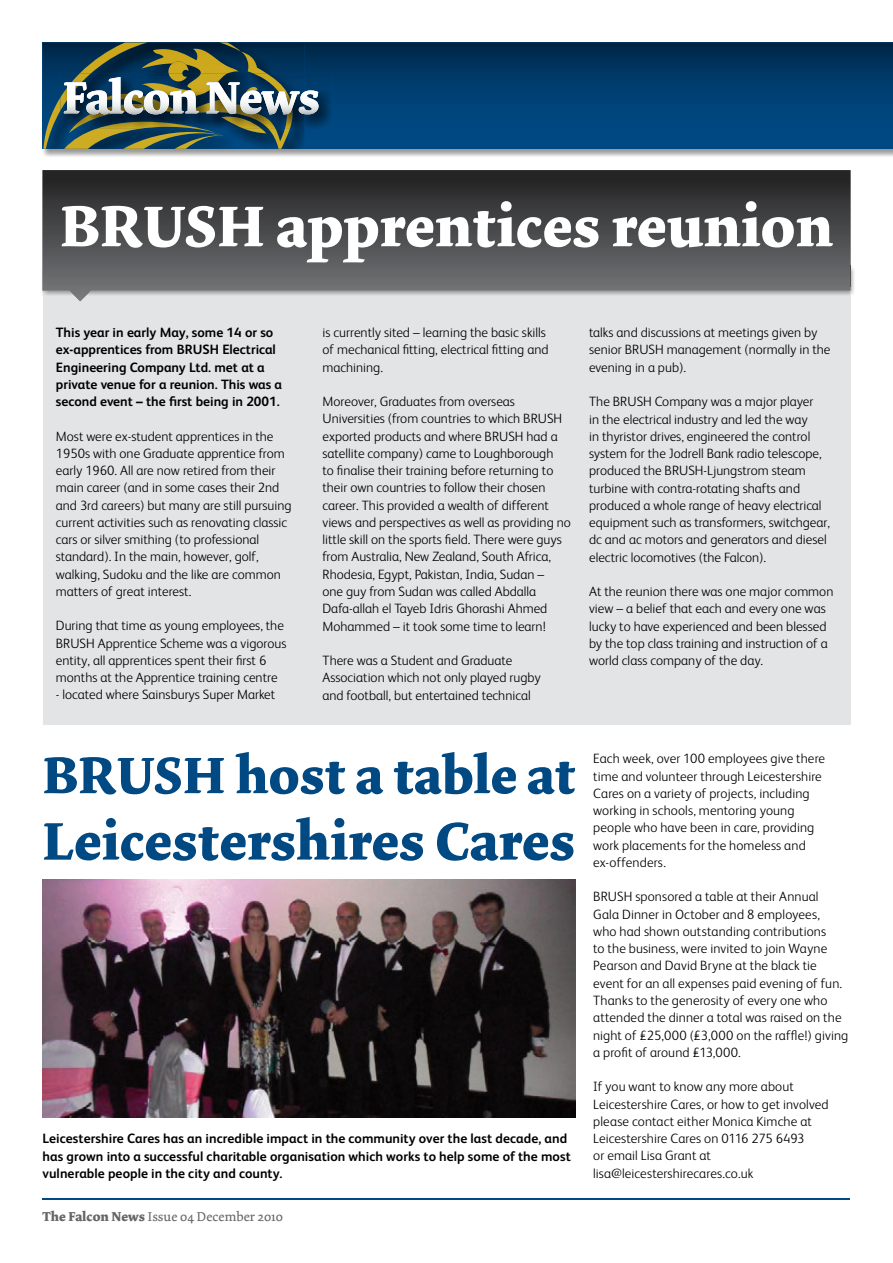
<style>
.page{position:relative;width:893px;height:1263px;background:#fff}
.page>*{position:absolute;margin:0;border:0;box-sizing:border-box;transform-origin:0 0}
.t1{font:700 60px "Dolly";letter-spacing:.005em;color:#fff}
.t2{font:700 55.35px "Dolly";letter-spacing:.005em;color:#004983}
.t3{font:700 53.55px "Dolly";letter-spacing:.005em;color:#004983}
.t4{font:300 13.5px/17.2px "FS Albert";color:#000}
.t5{font:700 13.5px/17.2px "FS Albert";color:#000}
.t6{font:13.5px "Dolly";letter-spacing:.005em;color:#646567}
.s1{font-weight:700}
</style>
<div class="page">
<hr style="left:43px;top:1198px;width:807px;height:2px;background:#004983">
<img style="left:42px;top:135px;width:851px;height:22px">
<svg style="left:318px;top:43px;width:575px;height:106px;background:#003d6e"></svg>
<img style="left:318px;top:74px;width:14px;height:55px">
<svg style="left:44px;top:43px;width:274px;height:106px;background:#496160"></svg>
<div style="left:43px;top:170px;width:807px;height:555px;background:#e3e4e5"></div>
<svg style="left:850px;top:265px;width:1px;height:26px"></svg>
<svg style="left:43px;top:170px;width:807px;height:131px;background:#535455"></svg>
<img style="left:43px;top:879px;width:532px;height:238px">
<h1 class="t1" style="left:60px;top:189px;width:774px">BRUSH apprentices reunion</h1>
<p class="t5" style="left:56px;top:324px;width:228px">This year in early May, some 14 or so ex-apprentices from BRUSH Electrical Engineering Company Ltd. met at a private venue for a reunion. This was a second event – the first being in 2001.</p>
<p class="t4" style="left:56px;top:427px;width:237px">Most were ex-student apprentices in the 1950s with one Graduate apprentice from early 1960. All are now retired from their main career (and in some cases their 2nd and 3rd careers) but many are still pursuing current activities such as renovating classic cars or silver smithing (to professional standard). In the main, however, golf, walking, Sudoku and the like are common matters of great interest.</p>
<p class="t4" style="left:56px;top:617px;width:232px">During that time as young employees, the BRUSH Apprentice Scheme was a vigorous entity, all apprentices spent their first 6 months at the Apprentice training centre</p>
<p class="t4" style="left:56px;top:686px;width:221px">- located where Sainsburys Super Market</p>
<p class="t4" style="left:322px;top:324px;width:227px">is currently sited – learning the basic skills of mechanical fitting, electrical fitting and machining.</p>
<p class="t4" style="left:322px;top:393px;width:250px">Moreover, Graduates from overseas Universities (from countries to which BRUSH exported products and where BRUSH had a satellite company) came to Loughborough<br>to finalise their training before returning to their own countries to follow their chosen career. This provided a wealth of different views and perspectives as well as providing no little skill on the sports field. There were guys from Australia, New Zealand, South Africa, Rhodesia, Egypt, Pakistan, India, Sudan –<br>one guy from Sudan was called Abdalla Dafa-allah el Tayeb Idris Ghorashi Ahmed Mohammed – it took some time to learn!</p>
<p class="t4" style="left:322px;top:652px;width:220px">There was a Student and Graduate<br>Association which not only played rugby and football, but entertained technical</p>
<p class="t4" style="left:589px;top:324px;width:243px">talks and discussions at meetings given by senior BRUSH management (normally in the evening in a pub).</p>
<p class="t4" style="left:589px;top:393px;width:242px">The BRUSH Company was a major player<br>in the electrical industry and led the way<br>in thyristor drives, engineered the control system for the Jodrell Bank radio telescope, produced the BRUSH-Ljungstrom steam turbine with contra-rotating shafts and produced a whole range of heavy electrical equipment such as transformers, switchgear, dc and ac motors and generators and diesel electric locomotives (the Falcon).</p>
<p class="t4" style="left:589px;top:583px;width:246px">At the reunion there was one major common view – a belief that each and every one was lucky to have experienced and been blessed by the top class training and instruction of a world class company of the day.</p>
<h3 class="t3" style="left:43px;top:742px;width:535px">BRUSH host a table at</h3>
<h2 class="t2" style="left:43px;top:807px;width:534px">Leicestershires Cares</h2>
<p class="t5" style="left:43px;top:1130px;width:530px">Leicestershire Cares has an incredible impact in the community over the last decade, and has grown into a successful charitable organisation which works to help some of the most vulnerable people in the city and county.</p>
<p class="t6" style="left:43px;top:1208px;width:242px"><span class="s1">The Falcon News</span> Issue 04 December 2010</p>
<p class="t4" style="left:593px;top:750px;width:233px">Each week, over 100 employees give there time and volunteer through Leicestershire Cares on a variety of projects, including working in schools, mentoring young people who have been in care, providing work placements for the homeless and ex-offenders.</p>
<p class="t4" style="left:593px;top:888px;width:257px">BRUSH sponsored a table at their Annual<br>Gala Dinner in October and 8 employees,<br>who had shown outstanding contributions<br>to the business, were invited to join Wayne Pearson and David Bryne at the black tie event for an all expenses paid evening of fun.<br>Thanks to the generosity of every one who attended the dinner a total was raised on the night of £25,000 (£3,000 on the raffle!) giving a profit of around £13,000.</p>
<p class="t4" style="left:593px;top:1078px;width:237px">If you want to know any more about Leicestershire Cares, or how to get involved please contact either Monica Kimche at Leicestershire Cares on 0116 275 6493<br>or email Lisa Grant at lisa@leicestershirecares.co.uk</p>
</div>
